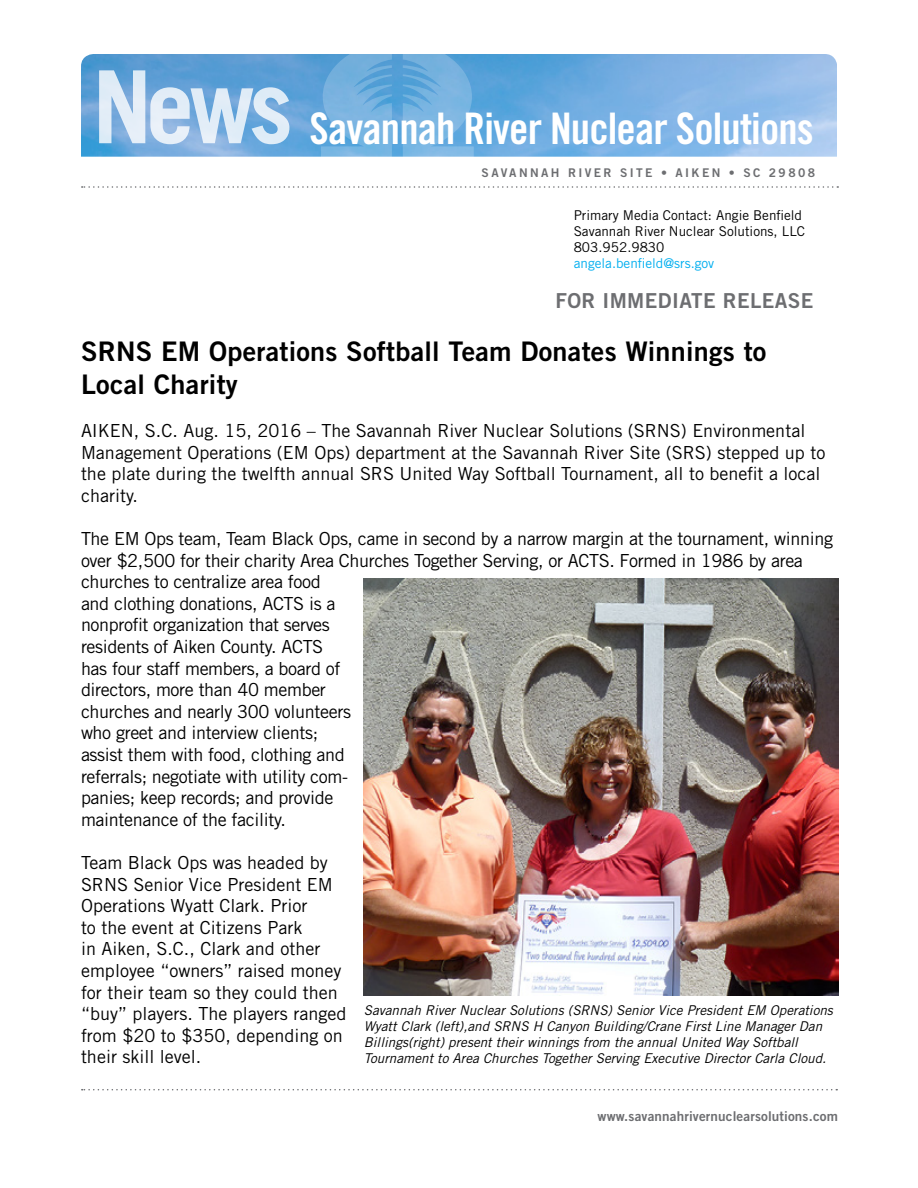
<style>
.page{position:relative;width:918px;height:1188px;background:#fff}
.page>*{position:absolute;margin:0;border:0;box-sizing:border-box;transform-origin:0 0}
.t1{font:43.5px "Trade Gothic LT Std Bd Cn 20";letter-spacing:-.02em;color:#fff}
.t2{font:27px/32.4px "Trade Gothic LT Std Bd 2";letter-spacing:.01em;color:#000}
.t3{font:20.7px "Trade Gothic LT Std Bd 2";letter-spacing:.02em;color:#6d6e71}
.t4{font:18px/21.6px "Trade Gothic LT Std";letter-spacing:-.02em;color:#000}
.t5{font:18px/21.6px "Trade Gothic LT Std";color:#000}
.t6{font:italic 13.5px/16.2px "Trade Gothic LT Std";color:#000}
.t7{font:13.5px/16.2px "Trade Gothic LT Std";color:#000}
.t8{font:13.5px "Trade Gothic LT Std Bd 2";letter-spacing:.01em;color:#6d6e71}
.t9{font:13.5px "Trade Gothic LT Std";color:#00aeef}
.t10{font:12px "Trade Gothic LT Std Bd 2";letter-spacing:.2em;color:#6d6e71}
</style>
<div class="page">
<img style="left:81px;top:54px;width:756px;height:103px">
<svg style="left:321px;top:54px;width:71px;height:103px;background:#6eaedd"></svg>
<svg style="left:403px;top:54px;width:71px;height:103px;background:#71b0df"></svg>
<svg style="left:99px;top:70px;width:190px;height:74px;background:#a7c9e8"></svg>
<svg style="left:82px;top:1089px;width:755px;height:1px"></svg>
<svg style="left:82px;top:186px;width:756px;height:2px"></svg>
<img style="left:364px;top:578px;width:474px;height:418px">
<h1 class="t1" style="left:310px;top:102px;width:506px">Savannah River Nuclear Solutions</h1>
<p class="t10" style="left:482px;top:165px;width:335px">SAVANNAH RIVER SITE • AIKEN • SC 29808</p>
<p class="t7" style="left:574px;top:207px;width:233px">Primary Media Contact: Angie Benfield<br>Savannah River Nuclear Solutions, LLC<br>803.952.9830</p>
<p class="t9" style="left:574px;top:255px;width:142px">angela.benfield@srs.gov</p>
<p class="t3" style="left:555px;top:288px;width:260px">FOR IMMEDIATE RELEASE</p>
<h2 class="t2" style="left:81px;top:335px;width:687px">SRNS EM Operations Softball Team Donates Winnings to<br>Local Charity</h2>
<p class="t5" style="left:81px;top:420px;width:746px">AIKEN, S.C. Aug. 15, 2016 – The Savannah River Nuclear Solutions (SRNS) Environmental Management Operations (EM Ops) department at the Savannah River Site (SRS) stepped up to the plate during the twelfth annual SRS United Way Softball Tournament, all to benefit a local charity.</p>
<p class="t4" style="left:81px;top:528px;width:754px">The EM Ops team, Team Black Ops, came in second by a narrow margin at the tournament, winning over $2,500 for their charity Area Churches Together Serving, or ACTS. Formed in 1986 by area churches to centralize area food<br>and clothing donations, ACTS is a<br>nonprofit organization that serves<br>residents of Aiken County. ACTS<br>has four staff members, a board of<br>directors, more than 40 member<br>churches and nearly 300 volunteers<br>who greet and interview clients;<br>assist them with food, clothing and<br>referrals; negotiate with utility com-<br>panies; keep records; and provide<br>maintenance of the facility.</p>
<p class="t5" style="left:81px;top:852px;width:267px">Team Black Ops was headed by<br>SRNS Senior Vice President EM<br>Operations Wyatt Clark. Prior<br>to the event at Citizens Park<br>in Aiken, S.C., Clark and other employee “owners” raised money for their team so they could then “buy” players. The players ranged from $20 to $350, depending on their skill level.</p>
<p class="t6" style="left:364px;top:1002px;width:471px">Savannah River Nuclear Solutions (SRNS) Senior Vice President EM Operations Wyatt Clark (left),and SRNS H Canyon Building/Crane First Line Manager Dan Billings(right) present their winnings from the annual United Way Softball Tournament to Area Churches Together Serving Executive Director Carla Cloud.</p>
<p class="t8" style="left:598px;top:1107px;width:242px">www.savannahrivernuclearsolutions.com</p>
</div>
